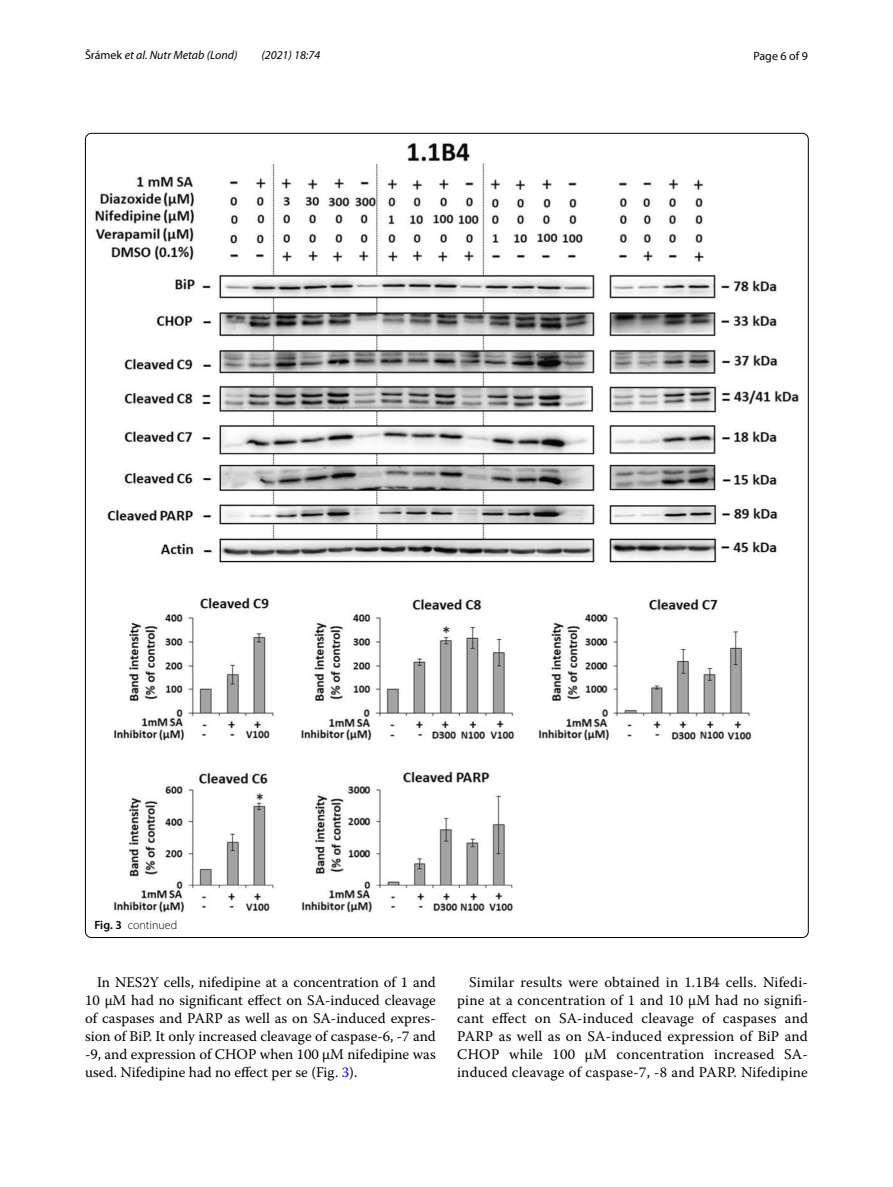
<style>
.page{position:relative;width:893px;height:1187px;background:#fff}
.page>*{position:absolute;margin:0;border:0;box-sizing:border-box;transform-origin:0 0}
.t1{font:14.7px/18px "Warnock Pro";letter-spacing:.01em;color:#000;text-align:justify}
.t2{font:italic 12px "Myriad Pro";color:#000}
.t3{font:300 12px "Myriad Pro";color:#000}
.t4{font:12px "Myriad Pro";color:#000}
.s1{font-style:normal}
.s2{font-weight:600}
.s3{color:#00f}
</style>
<div class="page">
<img style="left:95px;top:143px;width:704px;height:770px">
<p class="t2" style="left:85px;top:48px;width:154px"><span class="s1">Šrámek</span> et al. Nutr Metab (Lond)</p>
<p class="t2" style="left:261px;top:48px;width:60px">(2021) 18:74</p>
<p class="t4" style="left:753px;top:48px;width:56px">Page 6 of 9</p>
<p class="t3" style="left:94px;top:917px;width:84px"><span class="s2">Fig. 3</span> continued</p>
<p class="t1" style="left:85px;top:972px;width:352px;text-indent:12px">In NES2Y cells, nifedipine at a concentration of 1 and 10 µM had no significant effect on SA-induced cleavage of caspases and PARP as well as on SA-induced expres&shy;sion of BiP. It only increased cleavage of caspase-6, -7 and -9, and expression of CHOP when 100 µM nifedipine was used. Nifedipine had no effect per se (Fig. <span class="s3">3</span>).</p>
<p class="t1" style="left:457px;top:972px;width:352px;text-indent:12px">Similar results were obtained in 1.1B4 cells. Nifedi&shy;pine at a concentration of 1 and 10 µM had no signifi&shy;cant effect on SA-induced cleavage of caspases and PARP as well as on SA-induced expression of BiP and CHOP while 100 µM concentration increased SA&shy;induced cleavage of caspase-7, -8 and PARP. Nifedipine</p>
</div>
